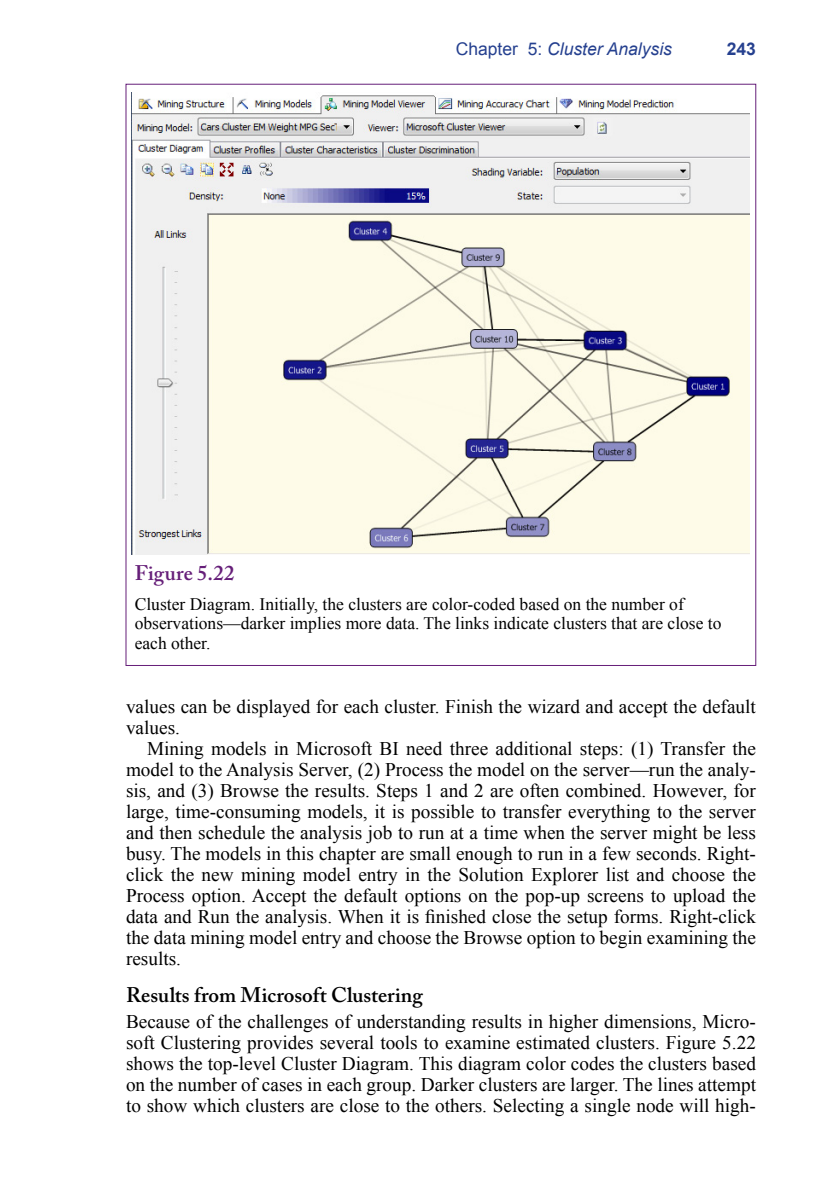
<style>
.page{position:relative;width:819px;height:1197px;background:#fff}
.page>*{position:absolute;margin:0;border:0;box-sizing:border-box;transform-origin:0 0}
.t1{font:600 21px "Adobe Caslon Pro";color:#000}
.t2{font:600 21px "Adobe Caslon Pro";letter-spacing:.01em;color:#661f79}
.t3{font:19.25px/21px "Times New Roman";color:#000;text-align:justify}
.t4{font:17.5px/19.2px "Times New Roman";color:#000}
.t5{font:italic 17.5px "Arial";color:#25408f}
.t6{font:700 17.5px "Arial";color:#25408f}
.s1{font-style:normal}
</style>
<div class="page">
<img style="left:132px;top:95px;width:617px;height:459px">
<p class="t5" style="left:456px;top:37px;width:218px"><span class="s1">Chapter 5:</span> Cluster Analysis</p>
<p class="t6" style="left:727px;top:36px;width:31px">243</p>
<p class="t2" style="left:135px;top:561px;width:102px">Figure 5.22</p>
<p class="t4" style="left:135px;top:594px;width:588px">Cluster Diagram. Initially, the clusters are color-coded based on the number of observations—darker implies more data. The links indicate clusters that are close to each other.</p>
<p class="t3" style="left:126px;top:696px;width:631px">values can be displayed for each cluster. Finish the wizard and accept the default values.</p>
<p class="t3" style="left:126px;top:738px;width:632px;text-indent:21px">Mining models in Microsoft BI need three additional steps: (1) Transfer the model to the Analysis Server, (2) Process the model on the server—run the analy&shy;sis, and (3) Browse the results. Steps 1 and 2 are often combined. However, for large, time-consuming models, it is possible to transfer everything to the server and then schedule the analysis job to run at a time when the server might be less busy. The models in this chapter are small enough to run in a few seconds. Right&shy;click the new mining model entry in the Solution Explorer list and choose the Process option. Accept the default options on the pop-up screens to upload the data and Run the analysis. When it is finished close the setup forms. Right-click the data mining model entry and choose the Browse option to begin examining the results.</p>
<p class="t1" style="left:126px;top:983px;width:298px">Results from Microsoft Clustering</p>
<p class="t3" style="left:126px;top:1011px;width:632px">Because of the challenges of understanding results in higher dimensions, Micro&shy;soft Clustering provides several tools to examine estimated clusters. Figure 5.22 shows the top-level Cluster Diagram. This diagram color codes the clusters based on the number of cases in each group. Darker clusters are larger. The lines attempt to show which clusters are close to the others. Selecting a single node will high-</p>
</div>
